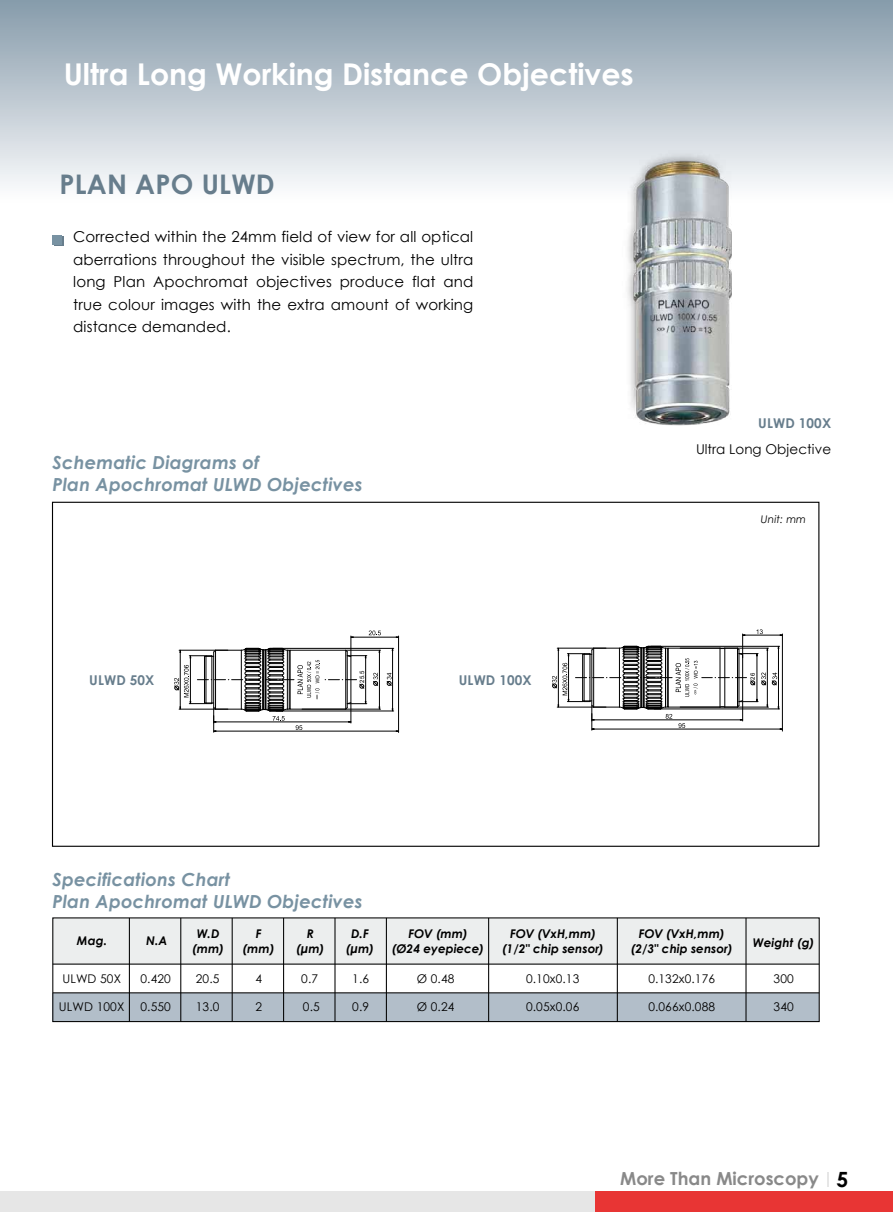
<style>
.page{position:relative;width:893px;height:1212px;background:#fff}
.page>*{position:absolute;margin:0;border:0;box-sizing:border-box;transform-origin:0 0}
.t1{font:700 30px "Century Gothic";color:#fff}
.t2{font:700 27px "Century Gothic";letter-spacing:.01em;color:#677d8c}
.t3{font:700 21px "Century Gothic";color:#000}
.t4{font:italic 700 18px/22.5px "Century Gothic";letter-spacing:.01em;color:#7892a2}
.t5{font:700 18px "Century Gothic";color:#898989}
.t6{font:15px/22.5px "Century Gothic";letter-spacing:.01em;color:#000;text-align:justify}
.t7{font:700 13.5px "Century Gothic";letter-spacing:.01em;color:#677d8c}
.t8{font:13.5px "Century Gothic";letter-spacing:.01em;color:#000}
.t9{font:italic 700 12px/15px "Century Gothic";color:#000;text-align:center}
.t10{font:12px "Century Gothic";letter-spacing:.01em;color:#000}
.t11{font:italic 10.5px "Century Gothic";letter-spacing:.01em;color:#000}
.t12{font:6px "Arial";color:#000}
.s1{font-size:12.75px}
</style>
<div class="page">
<div style="left:0;top:1191px;width:615px;height:21px;background:#e6e6e6"></div>
<div style="left:595px;top:1191px;width:298px;height:21px;background:#e83534"></div>
<svg style="left:827px;top:1172px;width:2px;height:15px"></svg>
<div style="left:0;top:0;width:893px;height:205px;background:linear-gradient(to bottom,#859aaa,#fff)"></div>
<div style="left:53px;top:918px;width:766px;height:46px;background:#eceeee"></div>
<div style="left:53px;top:993px;width:766px;height:28px;background:#b2bec9"></div>
<div style="left:52px;top:917px;width:768px;height:105px;border:1px solid #000"></div>
<hr style="left:53px;top:992px;width:766px;height:1px;background:#000">
<hr style="left:53px;top:963px;width:766px;height:1px;background:#000">
<hr style="left:129px;top:918px;width:1px;height:103px;background:#000">
<hr style="left:180px;top:918px;width:1px;height:103px;background:#000">
<hr style="left:232px;top:918px;width:1px;height:103px;background:#000">
<hr style="left:283px;top:918px;width:1px;height:103px;background:#000">
<hr style="left:334px;top:918px;width:1px;height:103px;background:#000">
<hr style="left:386px;top:918px;width:1px;height:103px;background:#000">
<hr style="left:488px;top:918px;width:1px;height:103px;background:#000">
<hr style="left:745px;top:918px;width:1px;height:103px;background:#000">
<hr style="left:617px;top:918px;width:1px;height:103px;background:#000">
<img style="left:611px;top:143px;width:144px;height:283px">
<hr style="left:782px;top:634px;width:1px;height:97px;background:#000">
<div style="left:54px;top:237px;width:9px;height:9px;background:#7892a2"></div>
<div style="left:52px;top:235px;width:9px;height:9px;background:#7892a2"></div>
<svg style="left:174px;top:630px;width:225px;height:102px"></svg>
<svg style="left:552px;top:629px;width:231px;height:101px"></svg>
<h1 class="t1" style="left:64px;top:52px;width:571px">Ultra Long Working Distance Objectives</h1>
<h2 class="t2" style="left:59px;top:163px;width:217px">PLAN APO ULWD</h2>
<p class="t6" style="left:73px;top:225px;width:402px">Corrected within the 24mm field of view for all optical aberrations throughout the visible spectrum, the ultra long Plan Apochromat objectives produce flat and true colour images with the extra amount of working distance demanded.</p>
<p class="t4" style="left:53px;top:450px;width:312px">Schematic Diagrams of<br>Plan Apochromat ULWD Objectives</p>
<p class="t7" style="left:758px;top:413px;width:74px">ULWD 100X</p>
<p class="t8" style="left:696px;top:440px;width:137px">Ultra Long Objective</p>
<p class="t11" style="left:761px;top:512px;width:47px">Unit: mm</p>
<p class="t12" style="left:358px;top:683px;width:13px;rotate:-90deg">25.5</p>
<p class="t12" style="left:749px;top:679px;width:8px;rotate:-90deg">26</p>
<p class="t7" style="left:89px;top:670px;width:67px">ULWD 50X</p>
<p class="t7" style="left:459px;top:670px;width:74px">ULWD 100X</p>
<p class="t4" style="left:53px;top:867px;width:312px">Specifications Chart<br>Plan Apochromat ULWD Objectives</p>
<p class="t9" style="left:77px;top:933px;width:32px">Mag.</p>
<p class="t9" style="left:146px;top:933px;width:23px">N.A</p>
<p class="t9" style="left:243px;top:925px;width:34px">F (mm)</p>
<p class="t9" style="left:296px;top:925px;width:30px">R (<span class="s1">μ</span>m)</p>
<p class="t9" style="left:346px;top:925px;width:30px">D.F (<span class="s1">μ</span>m)</p>
<p class="t9" style="left:502px;top:925px;width:103px">FOV (VxH,mm) (1/2" chip sensor)</p>
<p class="t9" style="left:631px;top:925px;width:103px">FOV (VxH,mm) (2/3" chip sensor)</p>
<p class="t9" style="left:753px;top:934px;width:63px">Weight (g)</p>
<p class="t9" style="left:392px;top:925px;width:94px">FOV (mm)<br>(Ø24 eyepiece)</p>
<p class="t9" style="left:192px;top:925px;width:34px">W.D (mm)</p>
<p class="t10" style="left:62px;top:970px;width:60px">ULWD 50X</p>
<p class="t10" style="left:140px;top:970px;width:32px">0.420</p>
<p class="t10" style="left:196px;top:970px;width:25px">20.5</p>
<p class="t10" style="left:255px;top:970px;width:8px">4</p>
<p class="t10" style="left:301px;top:970px;width:18px">0.7</p>
<p class="t10" style="left:352px;top:970px;width:18px">1.6</p>
<p class="t10" style="left:417px;top:970px;width:39px">Ø 0.48</p>
<p class="t10" style="left:526px;top:970px;width:55px">0.10x0.13</p>
<p class="t10" style="left:648px;top:970px;width:68px">0.132x0.176</p>
<p class="t10" style="left:774px;top:970px;width:22px">300</p>
<p class="t10" style="left:59px;top:998px;width:67px">ULWD 100X</p>
<p class="t10" style="left:140px;top:998px;width:32px">0.550</p>
<p class="t10" style="left:196px;top:998px;width:25px">13.0</p>
<p class="t10" style="left:255px;top:998px;width:8px">2</p>
<p class="t10" style="left:303px;top:998px;width:18px">0.5</p>
<p class="t10" style="left:352px;top:998px;width:18px">0.9</p>
<p class="t10" style="left:417px;top:998px;width:39px">Ø 0.24</p>
<p class="t10" style="left:526px;top:998px;width:55px">0.05x0.06</p>
<p class="t10" style="left:648px;top:998px;width:68px">0.066x0.088</p>
<p class="t10" style="left:774px;top:998px;width:22px">340</p>
<p class="t5" style="left:620px;top:1164px;width:200px">More Than Microscopy</p>
<h3 class="t3" style="left:836px;top:1163px;width:13px">5</h3>
</div>
